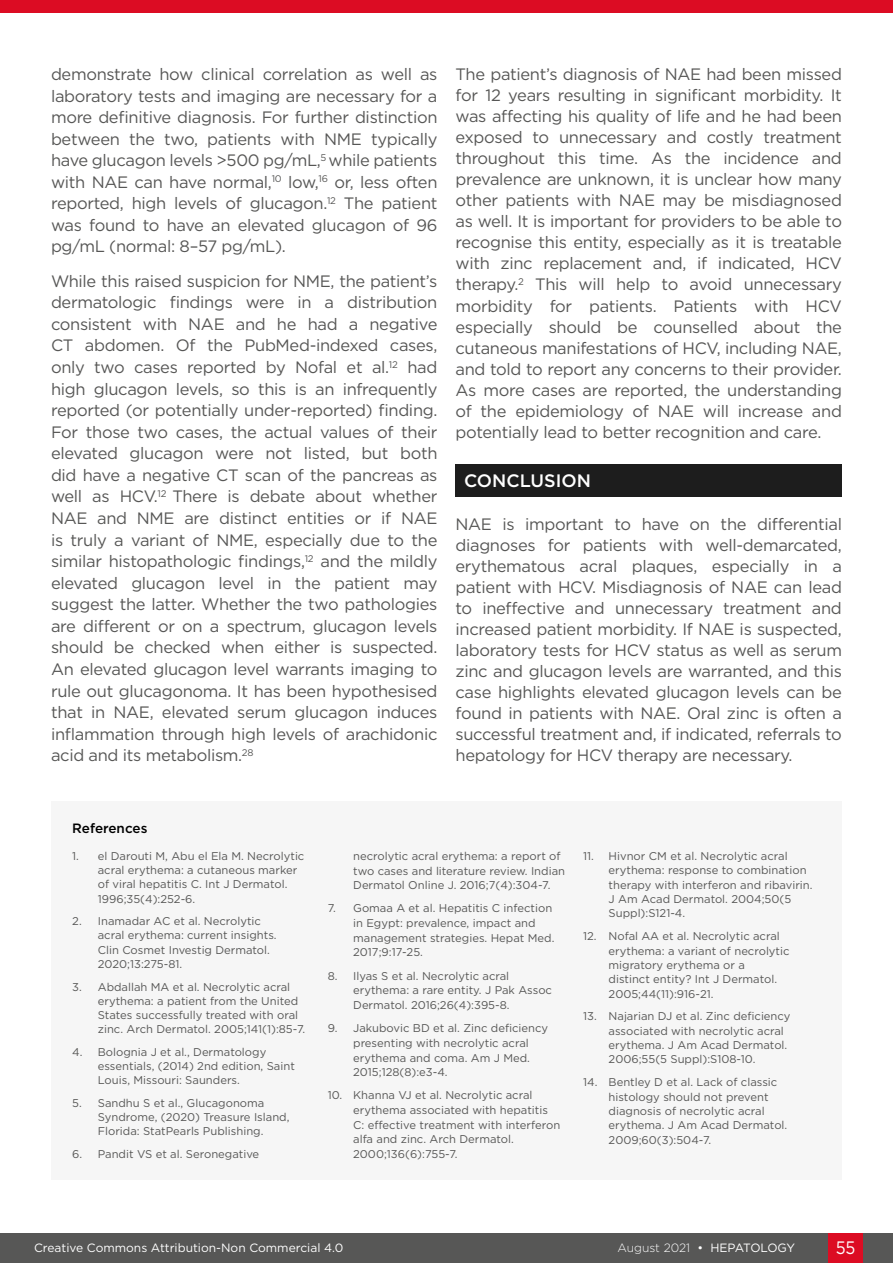
<style>
.page{position:relative;width:893px;height:1263px;background:#fff}
.page>*{position:absolute;margin:0;border:0;box-sizing:border-box;transform-origin:0 0}
.H1__Heading_1{font:500 18px "Gotham";color:#fff}
.t1{font:18px "Gotham";color:#fff;scale:.9 1}
.Body_Text__Justifica{font:16.5px/21.6px "Gotham";letter-spacing:-.02em;color:#575756;text-align:justify}
.t2{font:500 13.5px "Gotham";color:#000}
.t3{font:12px "Gotham";color:#fff}
.t4{font:12px "Gotham";letter-spacing:-.03em;color:#fff}
.t5{font:11.25px/14.4px "Gotham";color:#575756}
.s1{font-weight:300}
</style>
<div class="page">
<div style="left:0;top:1233px;width:893px;height:30px;background:#575756"></div>
<div style="left:829px;top:1233px;width:34px;height:30px;background:#dc0c23"></div>
<div style="left:0;top:0;width:893px;height:13px;background:#dc0c23"></div>
<div style="left:455px;top:464px;width:387px;height:33px;background:#1d1d1d"></div>
<div style="left:51px;top:801px;width:791px;height:378px;background:#f6f6f6"></div>
<p class="Body_Text__Justifica" style="left:51px;top:63px;width:388px">demonstrate how clinical correlation as well as laboratory tests and imaging are necessary for a more definitive diagnosis. For further distinction between the two, patients with NME typically have glucagon levels &gt;500 pg/mL,<sup>5</sup> while patients with NAE can have normal,<sup>10</sup> low,<sup>16</sup> or, less often reported, high levels of glucagon.<sup>12</sup> The patient was found to have an elevated glucagon of 96 pg/mL (normal: 8–57 pg/mL).</p>
<p class="Body_Text__Justifica" style="left:51px;top:270px;width:388px">While this raised suspicion for NME, the patient’s dermatologic findings were in a distribution consistent with NAE and he had a negative CT abdomen. Of the PubMed-indexed cases, only two cases reported by Nofal et al.<sup>12</sup> had high glucagon levels, so this is an infrequently reported (or potentially under-reported) finding.<br>For those two cases, the actual values of their elevated glucagon were not listed, but both did have a negative CT scan of the pancreas as well as HCV.<sup>12</sup> There is debate about whether NAE and NME are distinct entities or if NAE is truly a variant of NME, especially due to the similar histopathologic findings,<sup>12</sup> and the mildly elevated glucagon level in the patient may suggest the latter. Whether the two pathologies are different or on a spectrum, glucagon levels should be checked when either is suspected.<br>An elevated glucagon level warrants imaging to rule out glucagonoma. It has been hypothesised that in NAE, elevated serum glucagon induces inflammation through high levels of arachidonic acid and its metabolism.<sup>28</sup></p>
<p class="Body_Text__Justifica" style="left:455px;top:63px;width:388px;line-height:21px">The patient’s diagnosis of NAE had been missed for 12 years resulting in significant morbidity. It was affecting his quality of life and he had been exposed to unnecessary and costly treatment throughout this time. As the incidence and prevalence are unknown, it is unclear how many other patients with NAE may be misdiagnosed as well. It is important for providers to be able to recognise this entity, especially as it is treatable with zinc replacement and, if indicated, HCV therapy.<sup>2</sup> This will help to avoid unnecessary morbidity for patients. Patients with HCV especially should be counselled about the cutaneous manifestations of HCV, including NAE, and told to report any concerns to their provider.<br>As more cases are reported, the understanding of the epidemiology of NAE will increase and potentially lead to better recognition and care.</p>
<p class="H1__Heading_1" style="left:464px;top:469px;width:128px">CONCLUSION</p>
<p class="Body_Text__Justifica" style="left:455px;top:513px;width:388px;line-height:21px">NAE is important to have on the differential diagnoses for patients with well-demarcated, erythematous acral plaques, especially in a patient with HCV. Misdiagnosis of NAE can lead to ineffective and unnecessary treatment and increased patient morbidity. If NAE is suspected, laboratory tests for HCV status as well as serum zinc and glucagon levels are warranted, and this case highlights elevated glucagon levels can be found in patients with NAE. Oral zinc is often a successful treatment and, if indicated, referrals to hepatology for HCV therapy are necessary.</p>
<p class="t2" style="left:72px;top:819px;width:77px">References</p>
<p class="t5" style="left:98px;top:848px;width:208px;text-indent:-26px">1. el Darouti M, Abu el Ela M. Necrolytic acral erythema: a cutaneous marker of viral hepatitis C. Int J Dermatol.<br>1996;35(4):252-6.</p>
<p class="t5" style="left:98px;top:914px;width:180px;text-indent:-26px">2. Inamadar AC et al. Necrolytic acral erythema: current insights.<br>Clin Cosmet Investig Dermatol.<br>2020;13:275-81.</p>
<p class="t5" style="left:98px;top:979px;width:209px;text-indent:-26px">3. Abdallah MA et al. Necrolytic acral erythema: a patient from the United States successfully treated with oral zinc. Arch Dermatol. 2005;141(1):85-7.</p>
<p class="t5" style="left:98px;top:1044px;width:199px;text-indent:-26px">4. Bolognia J et al., Dermatology essentials, (2014) 2nd edition, Saint<br>Louis, Missouri: Saunders.</p>
<p class="t5" style="left:98px;top:1095px;width:193px;text-indent:-26px">5. Sandhu S et al., Glucagonoma<br>Syndrome, (2020) Treasure Island,<br>Florida: StatPearls Publishing.</p>
<p class="t5" style="left:72px;top:1146px;width:188px">6. Pandit VS et al. Seronegative</p>
<p class="t5" style="left:353px;top:848px;width:213px">necrolytic acral erythema: a report of two cases and literature review. Indian<br>Dermatol Online J. 2016;7(4):304-7.</p>
<p class="t5" style="left:353px;top:901px;width:203px;text-indent:-26px">7. Gomaa A et al. Hepatitis C infection in Egypt: prevalence, impact and management strategies. Hepat Med.<br>2017;9:17-25.</p>
<p class="t5" style="left:353px;top:968px;width:200px;text-indent:-26px">8. Ilyas S et al. Necrolytic acral erythema: a rare entity. J Pak Assoc<br>Dermatol. 2016;26(4):395-8.</p>
<p class="t5" style="left:353px;top:1020px;width:196px;text-indent:-26px">9. Jakubovic BD et al. Zinc deficiency presenting with necrolytic acral erythema and coma. Am J Med.<br>2015;128(8):e3-4.</p>
<p class="t5" style="left:353px;top:1088px;width:209px;text-indent:-26px">10. Khanna VJ et al. Necrolytic acral erythema associated with hepatitis<br>C: effective treatment with interferon alfa and zinc. Arch Dermatol.<br>2000;136(6):755-7.</p>
<p class="t5" style="left:609px;top:848px;width:205px;text-indent:-26px">11. Hivnor CM et al. Necrolytic acral erythema: response to combination therapy with interferon and ribavirin.<br>J Am Acad Dermatol. 2004;50(5<br>Suppl):S121-4.</p>
<p class="t5" style="left:609px;top:929px;width:182px;text-indent:-26px">12. Nofal AA et al. Necrolytic acral erythema: a variant of necrolytic migratory erythema or a<br>distinct entity? Int J Dermatol.<br>2005;44(11):916-21.</p>
<p class="t5" style="left:609px;top:1009px;width:183px;text-indent:-26px">13. Najarian DJ et al. Zinc deficiency associated with necrolytic acral erythema. J Am Acad Dermatol.<br>2006;55(5 Suppl):S108-10.</p>
<p class="t5" style="left:609px;top:1075px;width:180px;text-indent:-26px">14. Bentley D et al. Lack of classic histology should not prevent diagnosis of necrolytic acral erythema. J Am Acad Dermatol.<br>2009;60(3):504-7.</p>
<p class="t3" style="left:34px;top:1240px;width:311px">Creative Commons Attribution-Non Commercial 4.0</p>
<p class="t4" style="left:617px;top:1240px;width:179px"><span class="s1">August 2021</span> • HEPATOLOGY</p>
<p class="t1" style="left:836px;top:1236px;width:23px">55</p>
</div>
